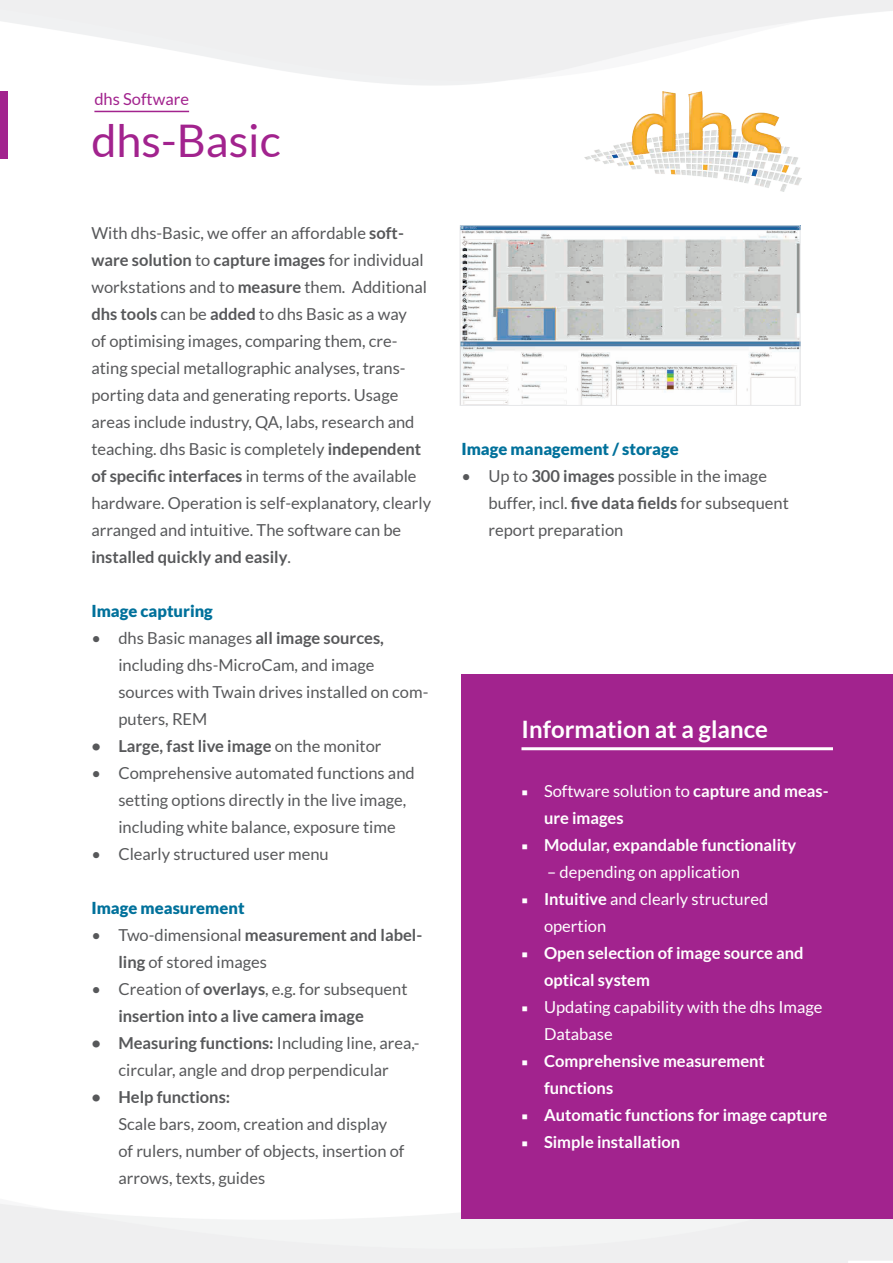
<style>
.page{position:relative;width:893px;height:1263px;background:#fff}
.page>*{position:absolute;margin:0;border:0;box-sizing:border-box;transform-origin:0 0}
.t1{font:45px "Lato";color:#a2238e}
.t2{font:700 24px "Lato";color:#fff}
.t3{font:16.5px/27px "Lato";color:#57585a}
.t4{font:700 16.5px/27px "Lato";color:#fff}
.t5{font:700 16.5px/27px "Lato";color:#57585a}
.t6{font:16.5px/27px "Lato";color:#fff}
.t7{font:900 16.5px "Lato";color:#00719b}
.t8{font:16.5px "Lato";color:#a2238e}
.s1{font-weight:700}
.s2{font-weight:400}
.s3{font-family:"Minion Pro";font-weight:400}
.s4{font-family:"Minion Pro"}
</style>
<div class="page">
<img style="left:0;top:0;width:893px;height:1263px">
<img style="left:585px;top:91px;width:216px;height:100px">
<hr style="left:94px;top:111px;width:95px;height:1px;background:#a2238e">
<div style="left:0;top:91px;width:8px;height:68px;background:#a2238e"></div>
<div style="left:461px;top:674px;width:432px;height:544px;background:#a2238e"></div>
<hr style="left:521px;top:747px;width:312px;height:3px;background:#fff">
<img style="left:462px;top:227px;width:336px;height:177px">
<div style="left:460px;top:225px;width:340px;height:181px;border:1px solid #e6e7e9"></div>
<p class="t8" style="left:94px;top:90px;width:96px">dhs Software</p>
<h1 class="t1" style="left:91px;top:116px;width:191px">dhs-Basic</h1>
<p class="t3" style="left:91px;top:219px;width:341px">With dhs-Basic, we offer an affordable <span class="s1">soft&shy;ware solution</span> to <span class="s1">capture images</span> for individual workstations and to <span class="s1">measure</span> them. Additional <span class="s1">dhs tools</span> can be <span class="s1">added</span> to dhs Basic as a way<br>of optimising images, comparing them, cre&shy;ating special metallographic analyses, trans&shy;porting data and generating reports. Usage areas include industry, QA, labs, research and teaching. dhs Basic is completely <span class="s1">independent of specific interfaces</span> in terms of the available hardware. Operation is self-explanatory, clearly arranged and intuitive. The software can be <span class="s1">installed quickly and easily</span>.</p>
<p class="t7" style="left:91px;top:601px;width:123px">Image capturing</p>
<p class="t3" style="left:118px;top:624px;width:311px;text-indent:-27px">• dhs Basic manages <span class="s1">all image sources, </span>including dhs-MicroCam, and image sources with Twain drives installed on com&shy;puters, REM</p>
<p class="t5" style="left:91px;top:732px;width:292px">• Large, fast live image <span class="s2">on the monitor</span></p>
<p class="t3" style="left:118px;top:759px;width:298px;text-indent:-27px">• Comprehensive automated functions and setting options directly in the live image, including white balance, exposure time</p>
<p class="t3" style="left:91px;top:840px;width:239px">• Clearly structured user menu</p>
<p class="t7" style="left:91px;top:898px;width:155px">Image measurement</p>
<p class="t3" style="left:118px;top:921px;width:305px;text-indent:-27px">• Two-dimensional <span class="s1">measurement and label&shy;ling</span> of stored images</p>
<p class="t5" style="left:118px;top:975px;width:291px;text-indent:-27px"><span class="s2">• Creation of</span> overlays<span class="s2">, e.g. for subsequent </span>insertion into a live camera image</p>
<p class="t3" style="left:91px;top:1029px;width:330px;text-align:center"><span class="s1">• Measuring functions:</span> Including line, area,- circular, angle and drop perpendicular</p>
<p class="t5" style="left:91px;top:1083px;width:140px">• Help functions:</p>
<p class="t3" style="left:118px;top:1110px;width:288px">Scale bars, zoom, creation and display of rulers, number of objects, insertion of arrows, texts, guides</p>
<p class="t7" style="left:461px;top:439px;width:219px">Image management / storage</p>
<p class="t3" style="left:488px;top:462px;width:302px;text-indent:-27px">• Up to <span class="s1">300 images</span> possible in the image buffer, incl. <span class="s1">five data fields</span> for subsequent report preparation</p>
<h2 class="t2" style="left:521px;top:716px;width:248px">Information at a glance</h2>
<p class="t4" style="left:544px;top:777px;width:286px;text-indent:-23px"><span class="s3">■</span> <span class="s2">Software solution to</span> capture and meas&shy;ure images</p>
<p class="t4" style="left:521px;top:831px;width:276px"><span class="s3">■</span> Modular, expandable functionality</p>
<p class="t6" style="left:547px;top:858px;width:194px">– depending on application</p>
<p class="t6" style="left:544px;top:885px;width:226px;text-indent:-23px"><span class="s4">■</span> <span class="s1">Intuitive</span> and clearly structured opertion</p>
<p class="t4" style="left:544px;top:939px;width:261px;text-indent:-23px"><span class="s3">■</span> Open selection of image source and optical system</p>
<p class="t6" style="left:544px;top:993px;width:280px;text-indent:-23px"><span class="s4">■</span> Updating capability with the dhs Image<br>Database</p>
<p class="t4" style="left:544px;top:1047px;width:222px;text-indent:-23px"><span class="s3">■</span> Comprehensive measurement functions</p>
<p class="t4" style="left:521px;top:1101px;width:307px"><span class="s3">■</span> Automatic functions for image capture</p>
<p class="t4" style="left:521px;top:1128px;width:160px"><span class="s3">■</span> Simple installation</p>
</div>
